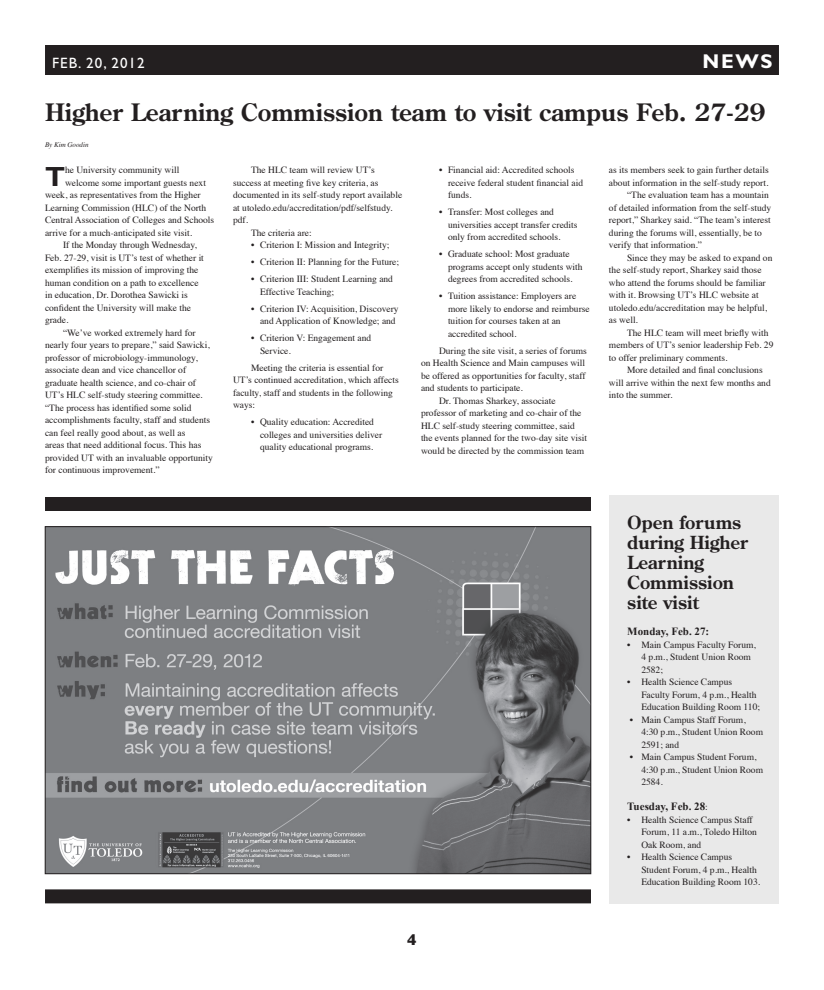
<style>
.page{position:relative;width:824px;height:990px;background:#fff}
.page>*{position:absolute;margin:0;border:0;box-sizing:border-box;transform-origin:0 0}
.Drop_Cap_2_Paragraph{font:700 27.8px "Gill Sans Std";color:#231f20}
.Heading_24pt{font:700 24px "Century Old Style";color:#231f20}
.t1{font:700 20px "Gill Sans Std";color:#fff}
.Heading_18pt{font:700 18px/20px "Century Old Style";color:#231f20}
.t2{font:700 16px "Gill Sans";color:#231f20}
.t3{font:15px "Gill Sans Std";letter-spacing:.07em;color:#fff}
.t4{font:700 11px "Times New Roman";color:#231f20}
.Body_Text{font:9.5px/12.5px "Times";color:#231f20}
.Drop_Cap_2_Paragraph-2{font:9.5px "Times";color:#231f20}
.By_line{font:italic 7px "Times";color:#231f20}
.s1{font-family:"Times";font-weight:400;font-size:9.5px}
</style>
<div class="page">
<div style="left:45px;top:45px;width:734px;height:30px;background:#231f20"></div>
<img style="left:47px;top:528px;width:542px;height:344px">
<div style="left:609px;top:495px;width:170px;height:408px;background:#e9e9e9"></div>
<div style="left:45px;top:497px;width:546px;height:14px;background:#231f20"></div>
<div style="left:45px;top:889px;width:546px;height:14px;background:#231f20"></div>
<p class="t3" style="left:52px;top:54px;width:94px">FEB. 20, 2012</p>
<p class="t1" style="left:702px;top:49px;width:71px">NEWS</p>
<p class="Heading_24pt" style="left:45px;top:97px;width:722px">Higher Learning Commission team to visit campus Feb. 27-29</p>
<p class="By_line" style="left:45px;top:139px;width:45px">By Kim Goodin</p>
<p class="Drop_Cap_2_Paragraph" style="left:45px;top:160px;width:22px">T</p>
<p class="Drop_Cap_2_Paragraph-2" style="left:65px;top:161px;width:116px">he University community will</p>
<p class="Body_Text" style="left:233px;top:163px;width:171px;text-indent:18px">The HLC team will review UT’s success at meeting five key criteria, as documented in its self-study report available at utoledo.edu/accreditation/pdf/selfstudy. pdf.</p>
<p class="Body_Text" style="left:251px;top:225px;width:62px">The criteria are:</p>
<p class="Body_Text" style="left:251px;top:238px;width:140px">• Criterion I: Mission and Integrity;</p>
<p class="Body_Text" style="left:251px;top:255px;width:150px">• Criterion II: Planning for the Future;</p>
<p class="Body_Text" style="left:260px;top:272px;width:134px;text-indent:-9px">• Criterion III: Student Learning and<br>Effective Teaching;</p>
<p class="Body_Text" style="left:260px;top:301px;width:140px;text-indent:-9px">• Criterion IV: Acquisition, Discovery and Application of Knowledge; and</p>
<p class="Body_Text" style="left:260px;top:331px;width:113px;text-indent:-9px">• Criterion V: Engagement and<br>Service.</p>
<p class="Body_Text" style="left:233px;top:360px;width:167px;text-indent:18px">Meeting the criteria is essential for UT’s continued accreditation, which affects faculty, staff and students in the following ways:</p>
<p class="Body_Text" style="left:260px;top:415px;width:124px;text-indent:-9px">• Quality education: Accredited colleges and universities deliver quality educational programs.</p>
<p class="Body_Text" style="left:448px;top:163px;width:137px;text-indent:-9px">• Financial aid: Accredited schools receive federal student financial aid funds.</p>
<p class="Body_Text" style="left:448px;top:205px;width:131px;text-indent:-9px">• Transfer: Most colleges and universities accept transfer credits only from accredited schools.</p>
<p class="Body_Text" style="left:448px;top:247px;width:136px;text-indent:-9px">• Graduate school: Most graduate programs accept only students with degrees from accredited schools.</p>
<p class="Body_Text" style="left:448px;top:289px;width:143px;text-indent:-9px">• Tuition assistance: Employers are more likely to endorse and reimburse tuition for courses taken at an accredited school.</p>
<p class="Body_Text" style="left:421px;top:343px;width:167px;text-indent:18px">During the site visit, a series of forums on Health Science and Main campuses will be offered as opportunities for faculty, staff and students to participate.</p>
<p class="Body_Text" style="left:421px;top:393px;width:167px;text-indent:18px">Dr. Thomas Sharkey, associate professor of marketing and co-chair of the HLC self-study steering committee, said the events planned for the two-day site visit would be directed by the commission team</p>
<p class="Body_Text" style="left:609px;top:163px;width:161px">as its members seek to gain further details about information in the self-study report.</p>
<p class="Body_Text" style="left:609px;top:188px;width:164px;text-indent:18px">“The evaluation team has a mountain of detailed information from the self-study report,” Sharkey said. “The team’s interest during the forums will, essentially, be to verify that information.”</p>
<p class="Body_Text" style="left:609px;top:250px;width:165px;text-indent:18px">Since they may be asked to expand on the self-study report, Sharkey said those who attend the forums should be familiar with it. Browsing UT’s HLC website at utoledo.edu/accreditation may be helpful, as well.</p>
<p class="Body_Text" style="left:609px;top:325px;width:166px;text-indent:18px">The HLC team will meet briefly with members of UT’s senior leadership Feb. 29 to offer preliminary comments.</p>
<p class="Body_Text" style="left:609px;top:363px;width:163px;text-indent:18px">More detailed and final conclusions will arrive within the next few months and into the summer.</p>
<p class="Drop_Cap_2_Paragraph-2" style="left:65px;top:174px;width:142px">welcome some important guests next</p>
<p class="Drop_Cap_2_Paragraph-2" style="left:45px;top:186px;width:157px">week, as representatives from the Higher</p>
<p class="Drop_Cap_2_Paragraph-2" style="left:45px;top:199px;width:163px">Learning Commission (HLC) of the North</p>
<p class="Drop_Cap_2_Paragraph-2" style="left:45px;top:211px;width:171px">Central Association of Colleges and Schools</p>
<p class="Drop_Cap_2_Paragraph-2" style="left:45px;top:224px;width:149px">arrive for a much-anticipated site visit.</p>
<p class="Body_Text" style="left:45px;top:238px;width:160px;text-indent:18px">If the Monday through Wednesday, Feb. 27-29, visit is UT’s test of whether it exemplifies its mission of improving the human condition on a path to excellence in education, Dr. Dorothea Sawicki is confident the University will make the grade.</p>
<p class="Body_Text" style="left:45px;top:325px;width:169px;text-indent:18px">“We’ve worked extremely hard for nearly four years to prepare,” said Sawicki, professor of microbiology-immunology, associate dean and vice chancellor of graduate health science, and co-chair of UT’s HLC self-study steering committee. “The process has identified some solid accomplishments faculty, staff and students can feel really good about, as well as<br>areas that need additional focus. This has provided UT with an invaluable opportunity for continuous improvement.”</p>
<p class="t2" style="left:407px;top:930px;width:11px">4</p>
<p class="Heading_18pt" style="left:627px;top:513px;width:122px">Open forums during Higher<br>Learning<br>Commission site visit</p>
<p class="t4" style="left:627px;top:624px;width:83px">Monday, Feb. 27:</p>
<p class="Body_Text" style="left:641px;top:638px;width:116px;text-indent:-14px">• Main Campus Faculty Forum,<br>4 p.m., Student Union Room<br>2582;</p>
<p class="Body_Text" style="left:641px;top:675px;width:120px;text-indent:-14px">• Health Science Campus<br>Faculty Forum, 4 p.m., Health<br>Education Building Room 110;</p>
<p class="Body_Text" style="left:641px;top:713px;width:123px;text-indent:-12px">• Main Campus Staff Forum,<br>4:30 p.m., Student Union Room<br>2591; and</p>
<p class="Body_Text" style="left:641px;top:750px;width:123px;text-indent:-12px">• Main Campus Student Forum,<br>4:30 p.m., Student Union Room<br>2584.</p>
<p class="t4" style="left:627px;top:799px;width:82px">Tuesday, Feb. 28<span class="s1">:</span></p>
<p class="Body_Text" style="left:641px;top:813px;width:117px;text-indent:-14px">• Health Science Campus Staff<br>Forum, 11 a.m., Toledo Hilton<br>Oak Room, and</p>
<p class="Body_Text" style="left:641px;top:850px;width:120px;text-indent:-14px">• Health Science Campus<br>Student Forum, 4 p.m., Health<br>Education Building Room 103.</p>
</div>
